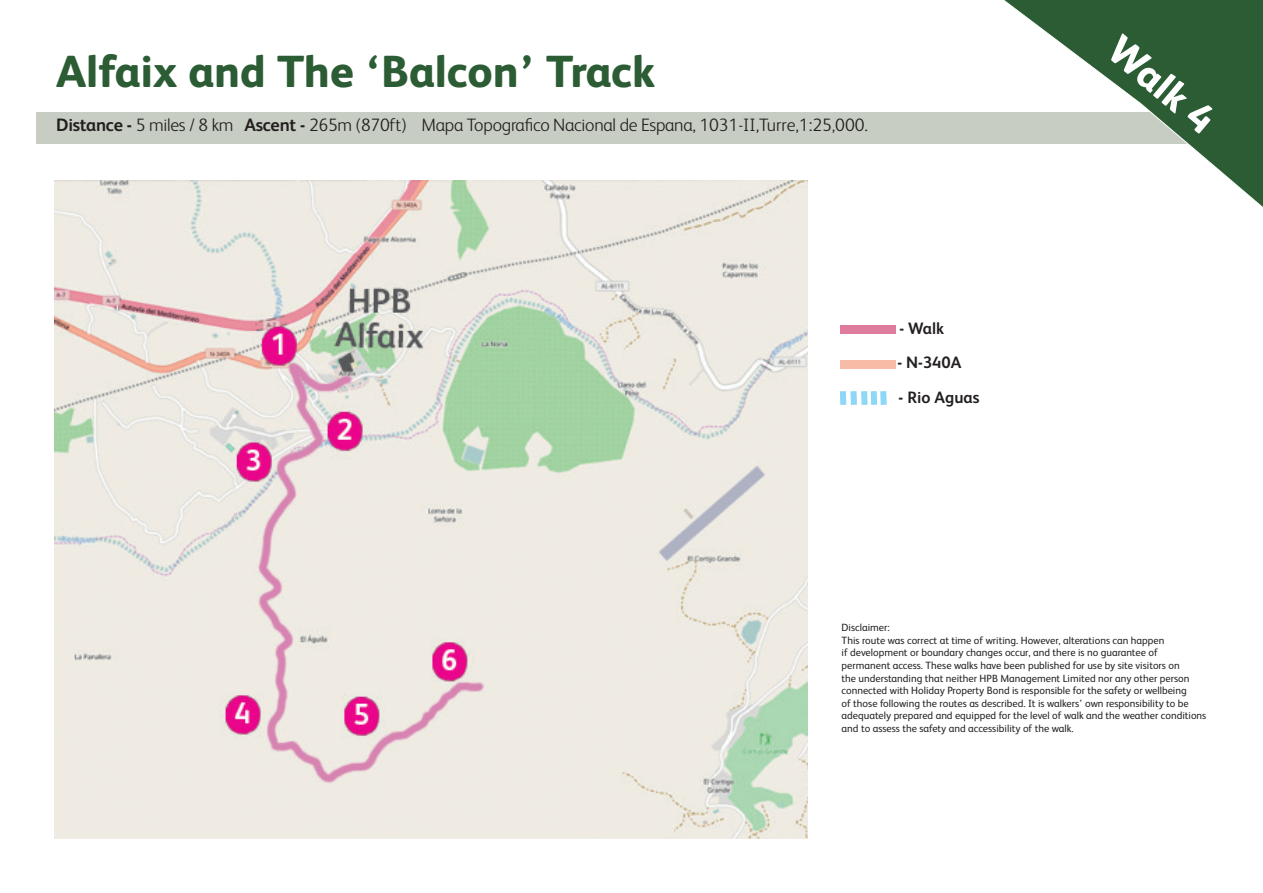
<style>
.page{position:relative;width:1263px;height:893px;background:#fff}
.page>*{position:absolute;margin:0;border:0;box-sizing:border-box;transform-origin:0 0}
.t1{font:800 45px "FS Albert";color:#2b5c34}
.t2{font:800 40.5px "FS Albert";color:#fff}
.t3{font:300 18px "FS Albert";letter-spacing:-.015em;color:#231f20}
.t4{font:700 16.5px "FS Albert";color:#231f20}
.t5{font:10.5px/12.6px "FS Albert";color:#231f20}
.s1{font-weight:700}
</style>
<div class="page">
<div style="left:840px;top:325px;width:55px;height:9px;background:#df7b9c"></div>
<div style="left:840px;top:360px;width:55px;height:9px;background:#f7bca6"></div>
<img style="left:54px;top:180px;width:754px;height:659px">
<div style="left:0;top:112px;width:1263px;height:32px;background:#c7cdc2"></div>
<svg style="left:1004px;top:0;width:259px;height:207px"></svg>
<div style="left:0;top:0;width:35px;height:242px;background:#fff"></div>
<div style="left:840px;top:391px;width:6px;height:14px;background:#8dd7f7"></div>
<div style="left:850px;top:391px;width:7px;height:14px;background:#8dd7f7"></div>
<div style="left:861px;top:391px;width:6px;height:14px;background:#8dd7f7"></div>
<div style="left:871px;top:391px;width:6px;height:14px;background:#8dd7f7"></div>
<div style="left:880px;top:391px;width:7px;height:14px;background:#8dd7f7"></div>
<p class="t1" style="left:56px;top:46px;width:601px">Alfaix and The ‘Balcon’ Track</p>
<p class="t3" style="left:56px;top:115px;width:813px"><span class="s1">Distance -</span> 5 miles / 8 km <span class="s1">Ascent -</span> 265m (870ft) Mapa Topografico Nacional de Espana, 1031-II,Turre,1:25,000.</p>
<p class="t4" style="left:899px;top:319px;width:46px">- Walk</p>
<p class="t4" style="left:897px;top:353px;width:65px">- N-340A</p>
<p class="t4" style="left:899px;top:388px;width:82px">- Rio Aguas</p>
<p class="t2" style="left:1128px;top:26px;width:128px;rotate:40deg">Walk 4</p>
<p class="t5" style="left:841px;top:621px;width:50px">Disclaimer:</p>
<p class="t5" style="left:841px;top:634px;width:366px">This route was correct at time of writing. However, alterations can happen<br>if development or boundary changes occur, and there is no guarantee of permanent access. These walks have been published for use by site visitors on<br>the understanding that neither HPB Management Limited nor any other person connected with Holiday Property Bond is responsible for the safety or wellbeing<br>of those following the routes as described. It is walkers’ own responsibility to be adequately prepared and equipped for the level of walk and the weather conditions and to assess the safety and accessibility of the walk.</p>
</div>
